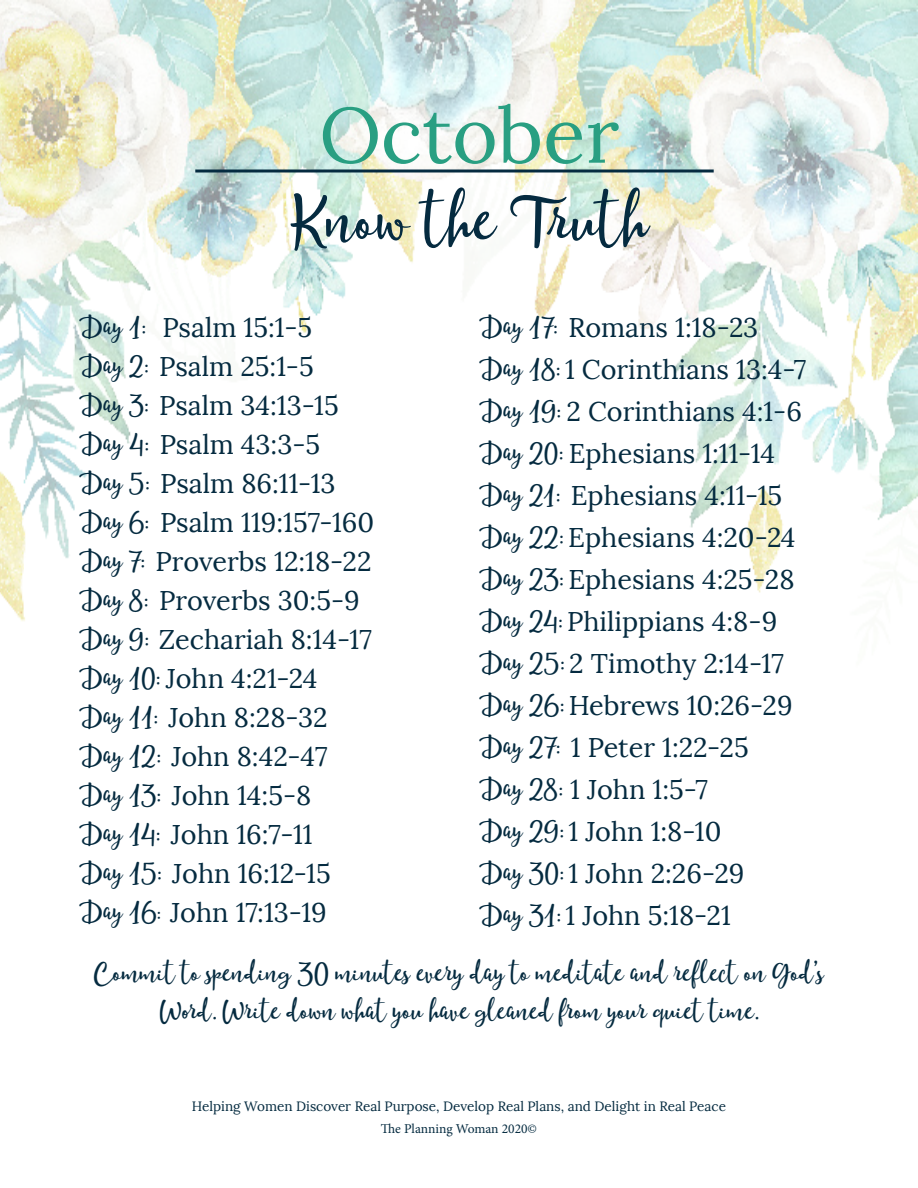
<style>
.page{position:relative;width:918px;height:1188px;background:#fff}
.page>*{position:absolute;margin:0;border:0;box-sizing:border-box;transform-origin:0 0}
.t1{font:78px "Lora";color:#299f82}
.t2{font:75px "Moments";color:#052b40}
.t3{font:31.5px "Moments";color:#052b40}
.t4{font:27px "Lora";color:#052b40}
.t5{font:13.5px "Lora";color:#052b40}
.t6{font:13.5px "Minion Pro";color:#052b40}
.s1{font-family:"Moments";font-size:30px}
.s2{font-family:"Moments"}
</style>
<div class="page">
<img style="left:0;top:0;width:918px;height:621px">
<hr style="left:195px;top:170px;width:519px;height:2px;background:#052b40">
<p class="t1" style="left:319px;top:87px;width:301px">October</p>
<p class="t2" style="left:290px;top:172px;width:360px">Know the Truth</p>
<p class="t4" style="left:80px;top:310px;width:234px"><span class="s1">Day 1:</span> Psalm 15:1-5</p>
<p class="t4" style="left:80px;top:349px;width:236px"><span class="s1">Day 2:</span> Psalm 25:1-5</p>
<p class="t4" style="left:80px;top:388px;width:261px"><span class="s1">Day 3:</span> Psalm 34:13-15</p>
<p class="t4" style="left:80px;top:427px;width:242px"><span class="s1">Day 4:</span> Psalm 43:3-5</p>
<p class="t4" style="left:80px;top:466px;width:257px"><span class="s1">Day 5:</span> Psalm 86:11-13</p>
<p class="t4" style="left:80px;top:505px;width:296px"><span class="s1">Day 6:</span> Psalm 119:157-160</p>
<p class="t4" style="left:80px;top:544px;width:293px"><span class="s1">Day 7:</span> Proverbs 12:18-22</p>
<p class="t4" style="left:80px;top:583px;width:282px"><span class="s1">Day 8:</span> Proverbs 30:5-9</p>
<p class="t4" style="left:80px;top:622px;width:294px"><span class="s1">Day 9:</span> Zechariah 8:14-17</p>
<p class="t4" style="left:80px;top:661px;width:239px"><span class="s1">Day 10:</span> John 4:21-24</p>
<p class="t4" style="left:80px;top:700px;width:249px"><span class="s1">Day 11:</span> John 8:28-32</p>
<p class="t4" style="left:80px;top:739px;width:249px"><span class="s1">Day 12:</span> John 8:42-47</p>
<p class="t4" style="left:80px;top:778px;width:233px"><span class="s1">Day 13:</span> John 14:5-8</p>
<p class="t4" style="left:80px;top:817px;width:234px"><span class="s1">Day 14:</span> John 16:7-11</p>
<p class="t4" style="left:80px;top:856px;width:252px"><span class="s1">Day 15:</span> John 16:12-15</p>
<p class="t4" style="left:80px;top:895px;width:249px"><span class="s1">Day 16</span><span class="s2">:</span> John 17:13-19</p>
<p class="t4" style="left:480px;top:310px;width:280px"><span class="s1">Day 17:</span> Romans 1:18-23</p>
<p class="t4" style="left:480px;top:352px;width:328px"><span class="s1">Day 18:</span> 1 Corinthians 13:4-7</p>
<p class="t4" style="left:480px;top:394px;width:324px"><span class="s1">Day 19:</span> 2 Corinthians 4:1-6</p>
<p class="t4" style="left:480px;top:436px;width:297px"><span class="s1">Day 20:</span> Ephesians 1:11-14</p>
<p class="t4" style="left:480px;top:478px;width:304px"><span class="s1">Day 21:</span> Ephesians 4:11-15</p>
<p class="t4" style="left:480px;top:520px;width:317px"><span class="s1">Day 22:</span> Ephesians 4:20-24</p>
<p class="t4" style="left:480px;top:562px;width:316px"><span class="s1">Day 23:</span> Ephesians 4:25-28</p>
<p class="t4" style="left:480px;top:604px;width:299px"><span class="s1">Day 24:</span> Philippians 4:8-9</p>
<p class="t4" style="left:480px;top:646px;width:306px"><span class="s1">Day 25:</span> 2 Timothy 2:14-17</p>
<p class="t4" style="left:480px;top:688px;width:314px"><span class="s1">Day 26:</span> Hebrews 10:26-29</p>
<p class="t4" style="left:480px;top:730px;width:271px"><span class="s1">Day 27:</span> 1 Peter 1:22-25</p>
<p class="t4" style="left:480px;top:772px;width:230px"><span class="s1">Day 28:</span> 1 John 1:5-7</p>
<p class="t4" style="left:480px;top:814px;width:243px"><span class="s1">Day 29:</span> 1 John 1:8-10</p>
<p class="t4" style="left:480px;top:856px;width:266px"><span class="s1">Day 30:</span> 1 John 2:26-29</p>
<p class="t4" style="left:480px;top:898px;width:253px"><span class="s1">Day 31:</span> 1 John 5:18-21</p>
<p class="t3" style="left:94px;top:953px;width:732px">Commit to spending 30 minutes every day to meditate and reflect on God’s</p>
<p class="t3" style="left:160px;top:991px;width:602px">Word. Write down what you have gleaned from your quiet time.</p>
<p class="t5" style="left:192px;top:1098px;width:536px">Helping Women Discover Real Purpose, Develop Real Plans, and Delight in Real Peace</p>
<p class="t6" style="left:381px;top:1120px;width:158px">The Planning Woman 2020©</p>
</div>
